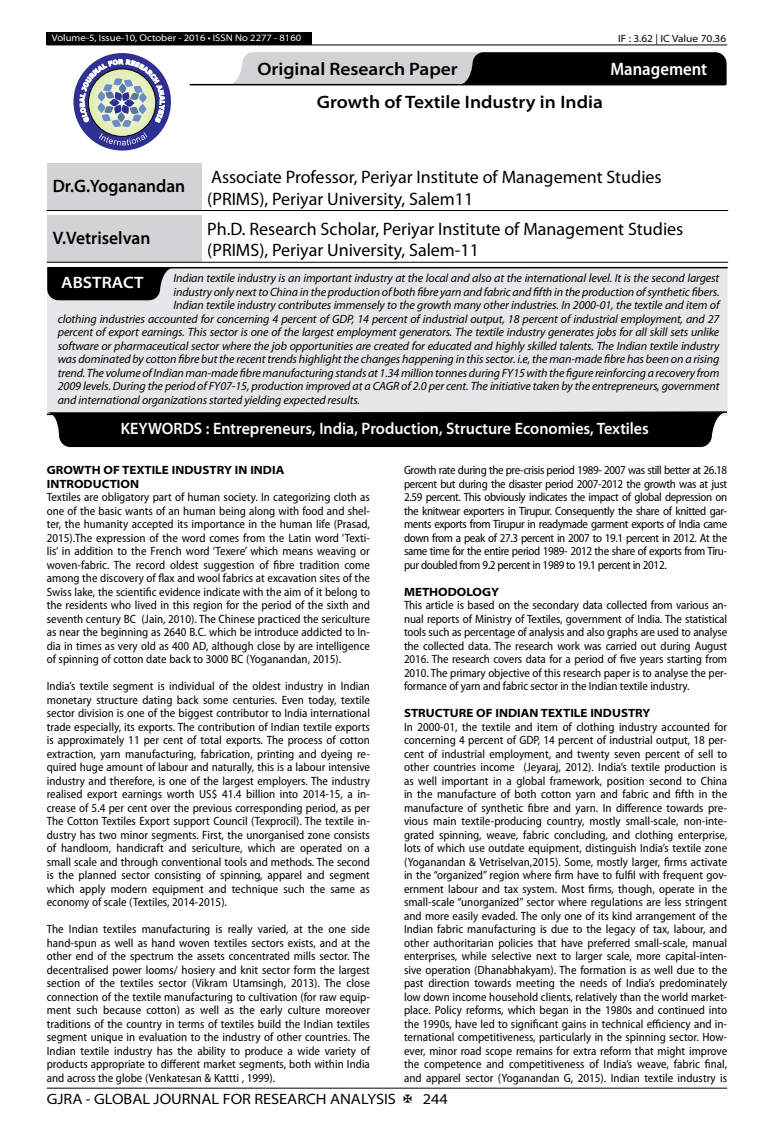
<style>
.page{position:relative;width:774px;height:1136px;background:#fff}
.page>*{position:absolute;margin:0;border:0;box-sizing:border-box;transform-origin:0 0}
.t1{font:18px/21.6px "Myriad Pro";color:#000}
.t2{font:600 semi-expanded 18px "Myriad Pro";color:#000}
.t3{font:600 semi-expanded 18px "Myriad Pro";color:#000;scale:.9 1}
.t4{font:600 semi-condensed 18px "Myriad Pro";color:#fff}
.t5{font:600 semi-expanded 16.5px "Myriad Pro";color:#fff;scale:.9 1}
.t6{font:600 semi-expanded 16.5px "Myriad Pro";color:#fff}
.t7{font:semi-expanded 15px "Myriad Pro";color:#000}
.t8{font:semi-condensed 12px/13.5px "Myriad Pro";color:#000;text-align:justify}
.t9{font:italic 12px "Myriad Pro";letter-spacing:-.01em;color:#000}
.t10{font:700 semi-expanded 12px/13.5px "Myriad Pro";color:#000}
.t11{font:semi-expanded 10.5px "Myriad Pro";color:#000}
.t12{font:semi-expanded 9.75px "Myriad Pro";color:#fff}
</style>
<div class="page">
<hr style="left:47px;top:1087px;width:680px;height:1px;background:#000">
<div style="left:47px;top:32px;width:265px;height:13px;background:#000"></div>
<hr style="left:47px;top:45px;width:680px;height:1px;background:#000">
<svg style="left:229px;top:52px;width:498px;height:33px;background:#686969"></svg>
<div style="left:73px;top:53px;width:98px;height:97px;background:#2e3092;border-radius:50%"></div>
<svg style="left:80px;top:59px;width:85px;height:86px"></svg>
<div style="left:47px;top:163px;width:154px;height:47px;background:#d1d3d4"></div>
<hr style="left:47px;top:210px;width:154px;height:1px;background:#000">
<hr style="left:201px;top:210px;width:527px;height:1px;background:#000">
<div style="left:47px;top:215px;width:154px;height:47px;background:#d1d3d4"></div>
<hr style="left:47px;top:262px;width:154px;height:1px;background:#000">
<hr style="left:201px;top:262px;width:527px;height:1px;background:#000">
<div style="left:47px;top:267px;width:681px;height:149px;background:#e6e7e8"></div>
<hr style="left:48px;top:267px;width:679px;height:1px;background:#000">
<svg style="left:47px;top:268px;width:126px;height:32px;background:#161616"></svg>
<svg style="left:46px;top:411px;width:681px;height:36px;background:#0f0f0f"></svg>
<hr style="left:190px;top:84px;width:535px;height:1px;background:#000">
<p class="t12" style="left:52px;top:32px;width:251px">Volume-5, Issue-10, October - 2016 • ISSN No 2277 - 8160</p>
<p class="t11" style="left:618px;top:32px;width:110px">IF : 3.62 | IC Value 70.36</p>
<h1 class="t2" style="left:257px;top:59px;width:202px">Original Research Paper</h1>
<h1 class="t4" style="left:610px;top:59px;width:98px">Management</h1>
<h1 class="t2" style="left:317px;top:92px;width:287px">Growth of Textile Industry in India</h1>
<h1 class="t3" style="left:53px;top:176px;width:149px">Dr.G.Yoganandan</h1>
<h1 class="t1" style="left:207px;top:166px;width:456px">Associate Professor, Periyar Institute of Management Studies (PRIMS), Periyar University, Salem11</h1>
<h1 class="t3" style="left:53px;top:228px;width:110px">V.Vetriselvan</h1>
<h1 class="t1" style="left:207px;top:218px;width:477px">Ph.D. Research Scholar, Periyar Institute of Management Studies (PRIMS), Periyar University, Salem-11</h1>
<p class="t9" style="left:173px;top:272px;width:547px">Indian textile industry is an important industry at the local and also at the international level. It is the second largest</p>
<p class="t9" style="left:173px;top:285px;width:547px">industry only next to China in the production of both fibre yarn and fabric and fifth in the production of synthetic fibers.</p>
<p class="t9" style="left:173px;top:299px;width:547px">Indian textile industry contributes immensely to the growth many other industries. In 2000-01, the textile and item of</p>
<p class="t9" style="left:58px;top:312px;width:663px">clothing industries accounted for concerning 4 percent of GDP, 14 percent of industrial output, 18 percent of industrial employment, and 27</p>
<p class="t9" style="left:58px;top:326px;width:663px">percent of export earnings. This sector is one of the largest employment generators. The textile industry generates jobs for all skill sets unlike</p>
<p class="t9" style="left:58px;top:339px;width:663px">software or pharmaceutical sector where the job opportunities are created for educated and highly skilled talents. The Indian textile industry</p>
<p class="t9" style="left:58px;top:353px;width:663px">was dominated by cotton fibre but the recent trends highlight the changes happening in this sector. i.e, the man-made fibre has been on a rising</p>
<p class="t9" style="left:58px;top:366px;width:663px">trend. The volume of Indian man-made fibre manufacturing stands at 1.34 million tonnes during FY15 with the figure reinforcing a recovery from</p>
<p class="t9" style="left:58px;top:380px;width:663px">2009 levels. During the period of FY07-15, production improved at a CAGR of 2.0 per cent. The initiative taken by the entrepreneurs, government</p>
<p class="t9" style="left:58px;top:393px;width:304px">and international organizations started yielding expected results.</p>
<h2 class="t6" style="left:61px;top:273px;width:84px">ABSTRACT</h2>
<h2 class="t5" style="left:121px;top:419px;width:588px">KEYWORDS : Entrepreneurs, India, Production, Structure Economies, Textiles</h2>
<p class="t10" style="left:47px;top:463px;width:239px">GROWTH OF TEXTILE INDUSTRY IN INDIA<br>INTRODUCTION</p>
<p class="t8" style="left:47px;top:490px;width:325px">Textiles are obligatory part of human society. In categorizing cloth as one of the basic wants of an human being along with food and shel&shy;ter, the humanity accepted its importance in the human life (Prasad, 2015).The expression of the word comes from the Latin word ‘Texti&shy;lis’ in addition to the French word ‘Texere’ which means weaving or woven-fabric. The record oldest suggestion of fibre tradition come among the discovery of flax and wool fabrics at excavation sites of the Swiss lake, the scientific evidence indicate with the aim of it belong to the residents who lived in this region for the period of the sixth and seventh century BC (Jain, 2010). The Chinese practiced the sericulture as near the beginning as 2640 B.C. which be introduce addicted to In&shy;dia in times as very old as 400 AD, although close by are intelligence of spinning of cotton date back to 3000 BC (Yoganandan, 2015).</p>
<p class="t8" style="left:47px;top:679px;width:325px">India’s textile segment is individual of the oldest industry in Indian monetary structure dating back some centuries. Even today, textile sector division is one of the biggest contributor to India international trade especially, its exports. The contribution of Indian textile exports is approximately 11 per cent of total exports. The process of cotton extraction, yarn manufacturing, fabrication, printing and dyeing re&shy;quired huge amount of labour and naturally, this is a labour intensive industry and therefore, is one of the largest employers. The industry realised export earnings worth US$ 41.4 billion into 2014-15, a in&shy;crease of 5.4 per cent over the previous corresponding period, as per The Cotton Textiles Export support Council (Texprocil). The textile in&shy;dustry has two minor segments. First, the unorganised zone consists of handloom, handicraft and sericulture, which are operated on a small scale and through conventional tools and methods. The second is the planned sector consisting of spinning, apparel and segment which apply modern equipment and technique such the same as economy of scale (Textiles, 2014-2015).</p>
<p class="t8" style="left:47px;top:922px;width:325px">The Indian textiles manufacturing is really varied, at the one side hand-spun as well as hand woven textiles sectors exists, and at the other end of the spectrum the assets concentrated mills sector. The decentralised power looms/ hosiery and knit sector form the largest section of the textiles sector (Vikram Utamsingh, 2013). The close connection of the textile manufacturing to cultivation (for raw equip&shy;ment such because cotton) as well as the early culture moreover traditions of the country in terms of textiles build the Indian textiles segment unique in evaluation to the industry of other countries. The Indian textile industry has the ability to produce a wide variety of products appropriate to different market segments, both within India and across the globe (Venkatesan &amp; Kattti , 1999).</p>
<p class="t8" style="left:404px;top:463px;width:325px">Growth rate during the pre-crisis period 1989- 2007 was still better at 26.18 percent but during the disaster period 2007-2012 the growth was at just 2.59 percent. This obviously indicates the impact of global depression on the knitwear exporters in Tirupur. Consequently the share of knitted gar&shy;ments exports from Tirupur in readymade garment exports of India came down from a peak of 27.3 percent in 2007 to 19.1 percent in 2012. At the same time for the entire period 1989- 2012 the share of exports from Tiru&shy;pur doubled from 9.2 percent in 1989 to 19.1 percent in 2012.</p>
<p class="t10" style="left:404px;top:585px;width:97px">METHODOLOGY</p>
<p class="t8" style="left:404px;top:598px;width:325px">This article is based on the secondary data collected from various an&shy;nual reports of Ministry of Textiles, government of India. The statistical tools such as percentage of analysis and also graphs are used to analyse the collected data. The research work was carried out during August 2016. The research covers data for a period of five years starting from 2010. The primary objective of this research paper is to analyse the per&shy;formance of yarn and fabric sector in the Indian textile industry.</p>
<p class="t10" style="left:404px;top:706px;width:248px">STRUCTURE OF INDIAN TEXTILE INDUSTRY</p>
<p class="t8" style="left:404px;top:720px;width:325px">In 2000-01, the textile and item of clothing industry accounted for concerning 4 percent of GDP, 14 percent of industrial output, 18 per&shy;cent of industrial employment, and twenty seven percent of sell to other countries income (Jeyaraj, 2012). India’s textile production is as well important in a global framework, position second to China in the manufacture of both cotton yarn and fabric and fifth in the manufacture of synthetic fibre and yarn. In difference towards pre&shy;vious main textile-producing country, mostly small-scale, non-inte&shy;grated spinning, weave, fabric concluding, and clothing enterprise, lots of which use outdate equipment, distinguish India’s textile zone (Yoganandan &amp; Vetriselvan,2015). Some, mostly larger, firms activate in the “organized” region where firm have to fulfil with frequent gov&shy;ernment labour and tax system. Most firms, though, operate in the small-scale “unorganized” sector where regulations are less stringent and more easily evaded. The only one of its kind arrangement of the Indian fabric manufacturing is due to the legacy of tax, labour, and other authoritarian policies that have preferred small-scale, manual enterprises, while selective next to larger scale, more capital-inten&shy;sive operation (Dhanabhakyam). The formation is as well due to the past direction towards meeting the needs of India’s predominately low down income household clients, relatively than the world market&shy;place. Policy reforms, which began in the 1980s and continued into the 1990s, have led to significant gains in technical efficiency and in&shy;ternational competitiveness, particularly in the spinning sector. How&shy;ever, minor road scope remains for extra reform that might improve the competence and competitiveness of India’s weave, fabric final, and apparel sector (Yoganandan G, 2015). Indian textile industry is</p>
<p class="t7" style="left:47px;top:1090px;width:351px">GJRA - GLOBAL JOURNAL FOR RESEARCH ANALYSIS</p>
<p class="t7" style="left:423px;top:1090px;width:27px">244</p>
</div>
